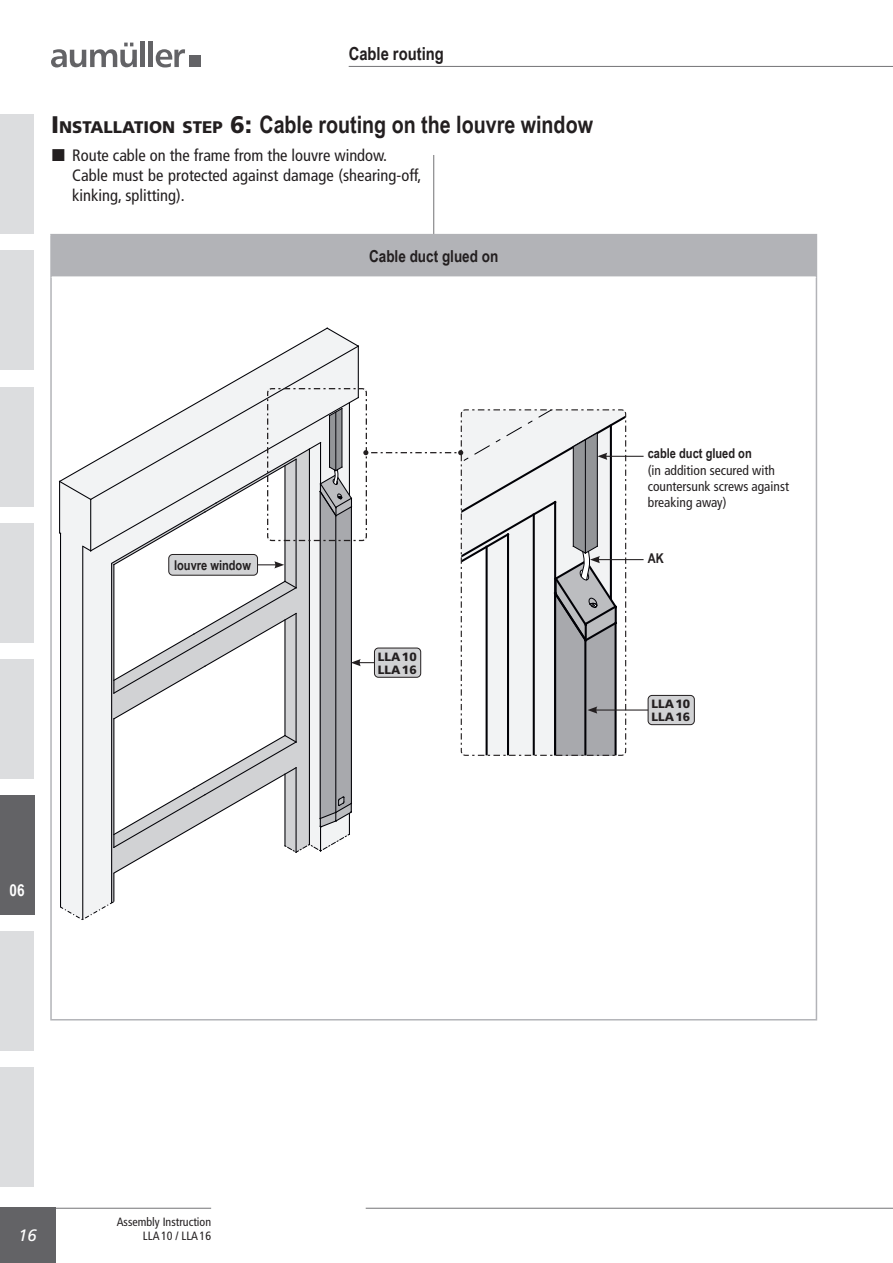
<style>
.page{position:relative;width:893px;height:1263px;background:#fff}
.page>*{position:absolute;margin:0;border:0;box-sizing:border-box;transform-origin:0 0}
._16_NarrowBold_links{font:700 24px "Arial Narrow";color:#231f20}
.Kopf_links{font:700 18px "Arial Narrow";color:#231f20}
._11_57_block_Tab{font:condensed 16.5px/19.8px "Frutiger LT Std";color:#231f20}
._11_67_mitte{font:700 16.5px "Arial Narrow";color:#231f20}
.t1{font:italic 16.5px "Frutiger LT Std";color:#fff}
.Kapitelzahlen_CB{font:700 16.5px "Arial Narrow";color:#fff}
.Kapitelzahlen_CB-2{font:700 16.5px "Arial";color:#fff}
._9_57_links_Tab{font:condensed 13.5px/16.2px "Frutiger LT Std";color:#231f20}
._9_67_links{font:700 13.5px "Arial Narrow";color:#231f20}
._9_67_mitte{font:700 13.5px "Arial Narrow";color:#231f20}
.t2{font:condensed 12px/14.4px "Frutiger LT Std";color:#231f20;text-align:right}
._16_75_mitte_Kapitälchen{font:900 12px "Frutiger LT Std";color:#231f20}
.s1{font-family:"Frutiger LT Std";font-weight:900}
.s2{font-family:"Frutiger LT Std";font-weight:900;font-size:16.8px}
</style>
<div class="page">
<hr style="left:349px;top:66px;width:544px;height:1px;background:#636366">
<svg style="left:51px;top:43px;width:86px;height:24px"></svg>
<hr style="left:141px;top:41px;width:4px;height:26px;background:#636366">
<hr style="left:149px;top:41px;width:4px;height:26px;background:#636366">
<svg style="left:156px;top:49px;width:29px;height:18px"></svg>
<div style="left:189px;top:56px;width:11px;height:11px;background:#636366"></div>
<hr style="left:0;top:1208px;width:211px;height:1px;background:#636366">
<hr style="left:366px;top:1208px;width:527px;height:1px;background:#636366">
<div style="left:0;top:1208px;width:55px;height:55px;background:#636366"></div>
<hr style="left:433px;top:155px;width:1px;height:109px;background:#636366">
<div style="left:51px;top:235px;width:765px;height:42px;background:#b2b3b7"></div>
<hr style="left:50px;top:234px;width:767px;height:1px;background:#b2b3b7">
<hr style="left:50px;top:235px;width:2px;height:42px;background:#b2b3b7">
<hr style="left:816px;top:235px;width:1px;height:42px;background:#b2b3b7">
<hr style="left:50px;top:277px;width:2px;height:742px;background:#b2b3b7">
<hr style="left:816px;top:277px;width:1px;height:742px;background:#b2b3b7">
<hr style="left:50px;top:1019px;width:767px;height:1px;background:#b2b3b7">
<hr style="left:52px;top:276px;width:764px;height:2px;background:#fff">
<div style="left:0;top:1067px;width:34px;height:119px;background:#dcdddf"></div>
<div style="left:0;top:931px;width:34px;height:119px;background:#dcdddf"></div>
<div style="left:0;top:659px;width:34px;height:119px;background:#dcdddf"></div>
<div style="left:0;top:523px;width:34px;height:119px;background:#dcdddf"></div>
<div style="left:0;top:387px;width:34px;height:119px;background:#dcdddf"></div>
<div style="left:0;top:115px;width:34px;height:119px;background:#dcdddf"></div>
<div style="left:0;top:251px;width:34px;height:119px;background:#dcdddf"></div>
<hr style="left:598px;top:559px;width:46px;height:1px;background:#231f20">
<hr style="left:595px;top:709px;width:71px;height:1px;background:#231f20">
<div style="left:648px;top:695px;width:46px;height:30px;background:#d1d2d4;border-radius:4px"></div>
<div style="left:648px;top:695px;width:47px;height:30px;border:1px solid #231f20;border-radius:4px"></div>
<div style="left:0;top:796px;width:34px;height:119px;background:#636366"></div>
<hr style="left:605px;top:456px;width:39px;height:1px;background:#231f20">
<svg style="left:59px;top:327px;width:567px;height:593px"></svg>
<p class="Kopf_links" style="left:349px;top:40px;width:97px">Cable routing</p>
<p class="_16_NarrowBold_links" style="left:51px;top:106px;width:543px"><span class="s1">I</span><span class="s2">NSTALLATION STEP</span> <span class="s1">6:</span> Cable routing on the louvre window</p>
<p class="_11_57_block_Tab" style="left:72px;top:146px;width:316px">Route cable on the frame from the louvre window.</p>
<p class="_11_57_block_Tab" style="left:72px;top:165px;width:351px">Cable must be protected against damage (shearing-off, kinking, splitting).</p>
<p class="_11_67_mitte" style="left:369px;top:244px;width:131px">Cable duct glued on</p>
<p class="Kapitelzahlen_CB" style="left:9px;top:877px;width:17px">06</p>
<p class="Kapitelzahlen_CB-2" style="left:17px;top:878px;width:11px">7</p>
<p class="_9_67_mitte" style="left:174px;top:555px;width:78px">louvre window</p>
<p class="_16_75_mitte_Kapitälchen" style="left:378px;top:649px;width:7px">LLA</p>
<p class="_16_75_mitte_Kapitälchen" style="left:402px;top:649px;width:16px">10</p>
<p class="_16_75_mitte_Kapitälchen" style="left:378px;top:662px;width:7px">LLA</p>
<p class="_16_75_mitte_Kapitälchen" style="left:402px;top:662px;width:16px">16</p>
<p class="_9_67_links" style="left:648px;top:443px;width:105px">cable duct glued on</p>
<p class="_9_57_links_Tab" style="left:648px;top:462px;width:143px">(in addition secured with countersunk screws against breaking away)</p>
<p class="_9_67_links" style="left:648px;top:548px;width:17px">AK</p>
<p class="_16_75_mitte_Kapitälchen" style="left:651px;top:697px;width:7px">LLA</p>
<p class="_16_75_mitte_Kapitälchen" style="left:676px;top:697px;width:16px">10</p>
<p class="_16_75_mitte_Kapitälchen" style="left:651px;top:709px;width:7px">LLA</p>
<p class="_16_75_mitte_Kapitälchen" style="left:676px;top:709px;width:16px">16</p>
<p class="t1" style="left:18px;top:1226px;width:20px">16</p>
<p class="t2" style="left:117px;top:1214px;width:96px">Assembly Instruction<br>LLA10 / LLA16</p>
</div>
